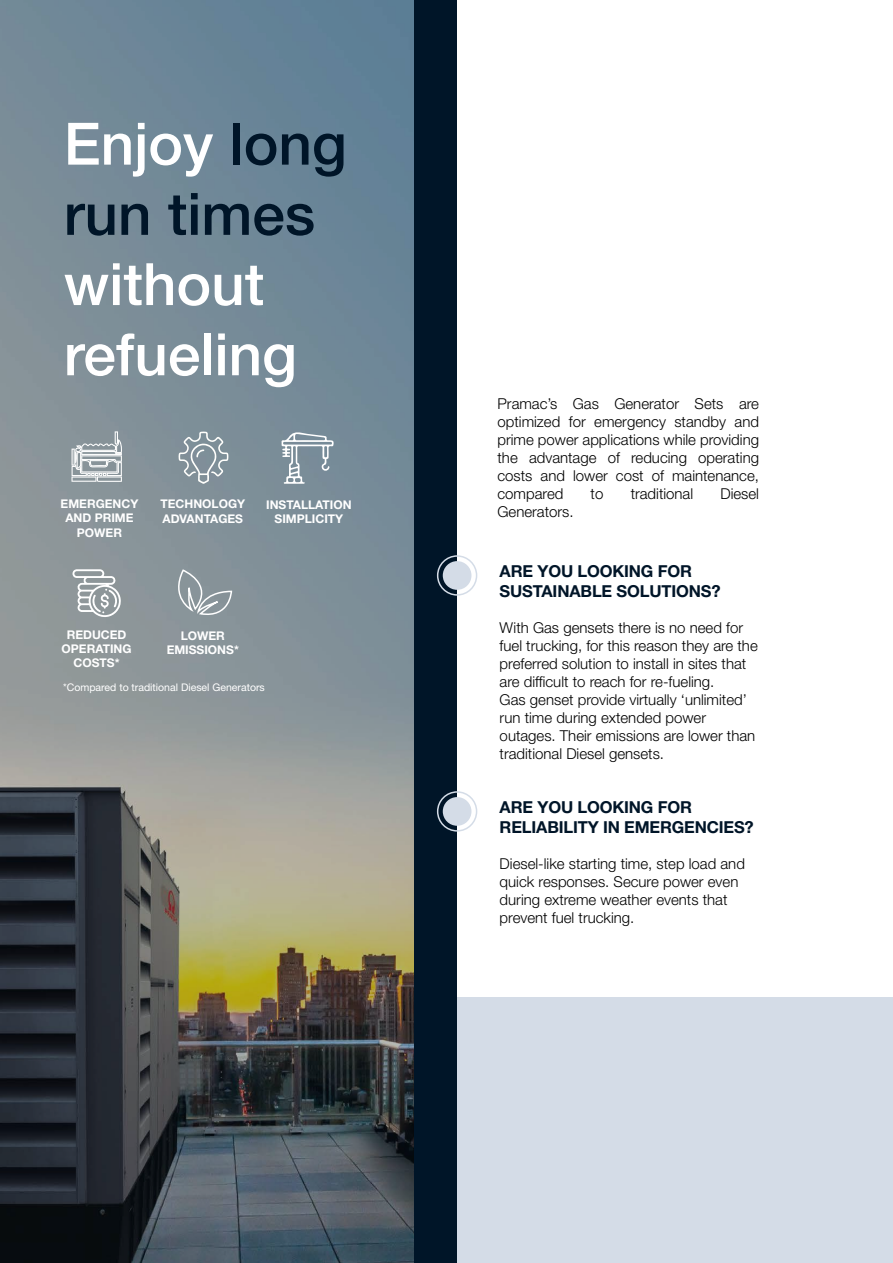
<style>
.page{position:relative;width:893px;height:1263px;background:#fff}
.page>*{position:absolute;margin:0;border:0;box-sizing:border-box;transform-origin:0 0}
.t1{font:500 58.5px/70.2px "Helvetica Neue LT Pro";color:#001528}
.t2{font:500 58.5px/70.2px "Helvetica Neue LT Pro";color:#fff}
.t3{font:700 16.5px/19.8px "Helvetica Neue";letter-spacing:-.01em;color:#001528}
.t4{font:300 15px/18px "Helvetica Neue LT Std";color:#000}
.t5{font:300 15px/18px "Helvetica Neue LT Pro";color:#000;text-align:justify}
.t6{font:700 12px/14.4px "Helvetica Neue";color:#fff;text-align:center}
.t7{font:10.5px "Helvetica Neue";color:#fff}
.s1{color:#fff}
</style>
<div class="page">
<div style="left:0;top:997px;width:893px;height:266px;background:#d4dce7"></div>
<svg style="left:0;top:0;width:415px;height:1263px;background:#6c787d"></svg>
<div style="left:415px;top:0;width:42px;height:1263px;background:#001528"></div>
<svg style="left:72px;top:431px;width:51px;height:51px;background:#aeb6ba"></svg>
<svg style="left:72px;top:569px;width:49px;height:48px"></svg>
<div style="left:443px;top:561px;width:28px;height:29px;background:#d4dce7;border-radius:50%"></div>
<div style="left:437px;top:555px;width:40px;height:41px;border:2px solid #d4dce7;border-radius:50%"></div>
<div style="left:443px;top:797px;width:28px;height:29px;background:#d4dce7;border-radius:50%"></div>
<div style="left:437px;top:791px;width:40px;height:41px;border:2px solid #d4dce7;border-radius:50%"></div>
<svg style="left:170px;top:432px;width:63px;height:186px;background:#8c999f"></svg>
<svg style="left:280px;top:432px;width:54px;height:52px;background:#95a4ae"></svg>
<h1 class="t1" style="left:64px;top:108px;width:284px"><span class="s1">Enjoy</span> long run times</h1>
<h1 class="t2" style="left:64px;top:249px;width:235px">without refueling</h1>
<p class="t6" style="left:61px;top:496px;width:79px">EMERGENCY<br>AND PRIME<br>POWER</p>
<p class="t6" style="left:160px;top:496px;width:86px;text-align:left">TECHNOLOGY<br>ADVANTAGES</p>
<p class="t6" style="left:266px;top:497px;width:87px">INSTALLATION<br>SIMPLICITY</p>
<p class="t6" style="left:62px;top:627px;width:71px">REDUCED<br>OPERATING<br>COSTS*</p>
<p class="t6" style="left:167px;top:628px;width:74px">LOWER<br>EMISSIONS*</p>
<p class="t7" style="left:63px;top:681px;width:203px">*Compared to traditional Diesel Generators</p>
<p class="t5" style="left:497px;top:395px;width:263px">Pramac’s Gas Generator Sets are optimized for emergency standby and prime power applications while providing the advantage of reducing operating costs and lower cost of maintenance, compared</p>
<p class="t5" style="left:591px;top:485px;width:14px">to</p>
<p class="t5" style="left:631px;top:485px;width:64px">traditional</p>
<p class="t5" style="left:720px;top:485px;width:40px">Diesel</p>
<p class="t5" style="left:497px;top:503px;width:78px">Generators.</p>
<p class="t3" style="left:500px;top:561px;width:222px">ARE YOU LOOKING FOR<br>SUSTAINABLE SOLUTIONS?</p>
<p class="t4" style="left:500px;top:618px;width:260px">With Gas gensets there is no need for fuel trucking, for this reason they are the preferred solution to install in sites that are difficult to reach for re-fueling.<br>Gas genset provide virtually ‘unlimited’ run time during extended power outages. Their emissions are lower than traditional Diesel gensets.</p>
<p class="t3" style="left:500px;top:797px;width:256px">ARE YOU LOOKING FOR<br>RELIABILITY IN EMERGENCIES?</p>
<p class="t4" style="left:500px;top:854px;width:247px">Diesel-like starting time, step load and quick responses. Secure power even during extreme weather events that prevent fuel trucking.</p>
</div>
